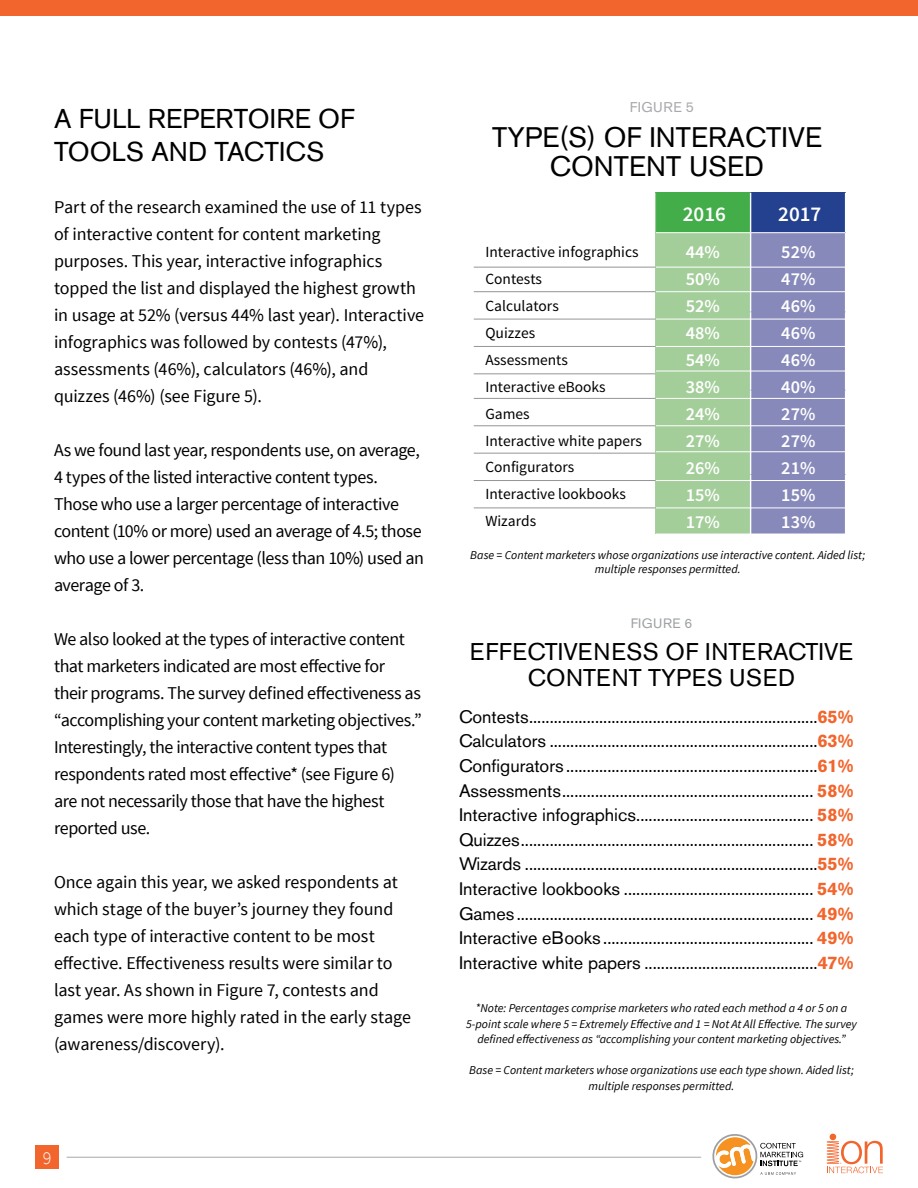
<style>
.page{position:relative;width:918px;height:1188px;background:#fff}
.page>*{position:absolute;margin:0;border:0;box-sizing:border-box;transform-origin:0 0}
.t1{font:28.05px/29.2px "Akzidenz Grotesk BE";color:#000;text-align:center}
.t2{font:27px/32.4px "Akzidenz Grotesk BE";letter-spacing:.005em;color:#000}
.t3{font:24px/25.8px "Akzidenz Grotesk BE";letter-spacing:.02em;color:#000;text-align:center}
.t4{font:600 21px "Source Sans Pro";color:#fff}
.t5{font:600 18.3px/27px "Source Sans Pro";color:#fff;text-align:justify}
.t6{font:18px/27px "Source Sans Pro";letter-spacing:-.015em;color:#000}
.t7{font:18px/24.6px "Akzidenz Grotesk BE";color:#000;text-align:justify}
.t8{font:300 18px "Source Sans Pro";color:#fff}
.t9{font:15.45px/27px "Source Sans Pro";color:#000}
.t10{font:14.1px "Akzidenz Grotesk BE";letter-spacing:.04em;color:#a8a9ac}
.t11{font:13.5px "Akzidenz Grotesk BE";letter-spacing:.04em;color:#9ea1a3}
.t12{font:italic 12px/15.6px "Source Sans Pro";color:#000;text-align:center}
.s1{font-weight:700;color:#f2662e}
</style>
<div class="page">
<svg style="left:827px;top:1134px;width:56px;height:39px"></svg>
<hr style="left:67px;top:1157px;width:634px;height:1px;background:#a6a8ab">
<div style="left:35px;top:1145px;width:24px;height:24px;background:#f2662e"></div>
<div style="left:0;top:0;width:918px;height:15px;background:#f2662e"></div>
<svg style="left:712px;top:1134px;width:91px;height:44px"></svg>
<div style="left:656px;top:192px;width:95px;height:41px;background:#42ad49"></div>
<div style="left:751px;top:192px;width:95px;height:41px;background:#24418f"></div>
<svg style="left:656px;top:233px;width:190px;height:301px;background:#96acaa"></svg>
<hr style="left:655px;top:193px;width:1px;height:40px;background:#a3ce99">
<hr style="left:655px;top:233px;width:1px;height:79px;background:#a3ce99">
<hr style="left:655px;top:312px;width:1px;height:78px;background:#a3ce99">
<hr style="left:655px;top:390px;width:1px;height:85px;background:#a3ce99">
<hr style="left:655px;top:475px;width:1px;height:59px;background:#a3ce99">
<hr style="left:750px;top:193px;width:1px;height:39px;background:#fff">
<hr style="left:750px;top:233px;width:1px;height:79px;background:#fff">
<hr style="left:750px;top:312px;width:1px;height:78px;background:#fff">
<hr style="left:750px;top:390px;width:1px;height:84px;background:#fff">
<hr style="left:750px;top:475px;width:1px;height:59px;background:#fff">
<hr style="left:845px;top:193px;width:1px;height:39px;background:#fff">
<hr style="left:845px;top:233px;width:1px;height:79px;background:#fff">
<hr style="left:845px;top:312px;width:1px;height:78px;background:#fff">
<hr style="left:845px;top:390px;width:1px;height:84px;background:#fff">
<hr style="left:845px;top:475px;width:1px;height:59px;background:#fff">
<hr style="left:656px;top:232px;width:95px;height:1px;background:#fff">
<hr style="left:751px;top:232px;width:95px;height:1px;background:#fff">
<hr style="left:474px;top:267px;width:181px;height:1px;background:#939598">
<hr style="left:656px;top:267px;width:191px;height:1px;background:#fff">
<hr style="left:656px;top:291px;width:191px;height:1px;background:#fff">
<hr style="left:656px;top:319px;width:191px;height:1px;background:#fff">
<hr style="left:656px;top:346px;width:191px;height:1px;background:#fff">
<hr style="left:656px;top:371px;width:191px;height:1px;background:#fff">
<hr style="left:656px;top:398px;width:191px;height:1px;background:#fff">
<hr style="left:656px;top:425px;width:191px;height:1px;background:#fff">
<hr style="left:656px;top:451px;width:191px;height:1px;background:#fff">
<hr style="left:656px;top:480px;width:191px;height:1px;background:#fff">
<hr style="left:656px;top:508px;width:191px;height:1px;background:#fff">
<hr style="left:474px;top:291px;width:181px;height:1px;background:#939598">
<hr style="left:474px;top:319px;width:181px;height:1px;background:#939598">
<hr style="left:474px;top:346px;width:181px;height:1px;background:#939598">
<hr style="left:474px;top:373px;width:181px;height:1px;background:#939598">
<hr style="left:474px;top:398px;width:181px;height:1px;background:#939598">
<hr style="left:474px;top:425px;width:181px;height:1px;background:#939598">
<hr style="left:474px;top:453px;width:181px;height:1px;background:#939598">
<hr style="left:474px;top:480px;width:181px;height:1px;background:#939598">
<hr style="left:474px;top:508px;width:181px;height:1px;background:#939598">
<h2 class="t2" style="left:54px;top:103px;width:302px">A FULL REPERTOIRE OF<br>TOOLS AND TACTICS</h2>
<p class="t6" style="left:54px;top:194px;width:372px">Part of the research examined the use of 11 types of interactive content for content marketing purposes. This year, interactive infographics topped the list and displayed the highest growth in usage at 52% (versus 44% last year). Interactive infographics was followed by contests (47%), assessments (46%), calculators (46%), and quizzes (46%) (see Figure 5).</p>
<p class="t6" style="left:54px;top:437px;width:372px">As we found last year, respondents use, on average, 4 types of the listed interactive content types.<br>Those who use a larger percentage of interactive content (10% or more) used an average of 4.5; those who use a lower percentage (less than 10%) used an average of 3.</p>
<p class="t6" style="left:54px;top:626px;width:369px">We also looked at the types of interactive content that marketers indicated are most effective for their programs. The survey defined effectiveness as “accomplishing your content marketing objectives.” Interestingly, the interactive content types that respondents rated most effective* (see Figure 6) are not necessarily those that have the highest reported use.</p>
<p class="t6" style="left:54px;top:869px;width:359px">Once again this year, we asked respondents at which stage of the buyer’s journey they found each type of interactive content to be most effective. Effectiveness results were similar to last year. As shown in Figure 7, contests and games were more highly rated in the early stage (awareness/discovery).</p>
<p class="t8" style="left:43px;top:1147px;width:10px">9</p>
<p class="t10" style="left:630px;top:99px;width:66px">FIGURE 5</p>
<h1 class="t1" style="left:492px;top:123px;width:331px">TYPE(S) OF INTERACTIVE<br>CONTENT USED</h1>
<p class="t9" style="left:485px;top:239px;width:158px">Interactive infographics<br>Contests<br>Calculators<br>Quizzes<br>Assessments<br>Interactive eBooks<br>Games<br>Interactive white papers<br>Configurators<br>Interactive lookbooks<br>Wizards</p>
<p class="t4" style="left:683px;top:201px;width:45px">2016</p>
<p class="t5" style="left:686px;top:239px;width:36px">44% 50% 52% 48% 54% 38% 24% 27% 26% 15% 17%</p>
<p class="t5" style="left:781px;top:239px;width:36px">52% 47% 46% 46% 46% 40% 27% 27% 21% 15% 13%</p>
<p class="t4" style="left:778px;top:201px;width:45px">2017</p>
<p class="t12" style="left:470px;top:547px;width:397px;line-height:14.4px">Base = Content marketers whose organizations use interactive content. Aided list; multiple responses permitted.</p>
<p class="t11" style="left:631px;top:615px;width:63px">FIGURE 6</p>
<h3 class="t3" style="left:470px;top:639px;width:385px">EFFECTIVENESS OF INTERACTIVE<br>CONTENT TYPES USED</h3>
<p class="t7" style="left:459px;top:704px;width:396px">Contests......................................................................<span class="s1">65% </span>Calculators .................................................................<span class="s1">63% </span>Configurators .............................................................<span class="s1">61% </span>Assessments............................................................. <span class="s1">58% </span>Interactive infographics........................................... <span class="s1">58% </span>Quizzes....................................................................... <span class="s1">58% </span>Wizards .......................................................................<span class="s1">55% </span>Interactive lookbooks .............................................. <span class="s1">54% </span>Games ........................................................................ <span class="s1">49% </span>Interactive eBooks ................................................... <span class="s1">49% </span>Interactive white papers ..........................................<span class="s1">47%</span></p>
<p class="t12" style="left:466px;top:1000px;width:392px">*Note: Percentages comprise marketers who rated each method a 4 or 5 on a<br>5-point scale where 5 = Extremely Effective and 1 = Not At All Effective. The survey defined effectiveness as “accomplishing your content marketing objectives.”</p>
<p class="t12" style="left:469px;top:1063px;width:386px">Base = Content marketers whose organizations use each type shown. Aided list; multiple responses permitted.</p>
</div>
